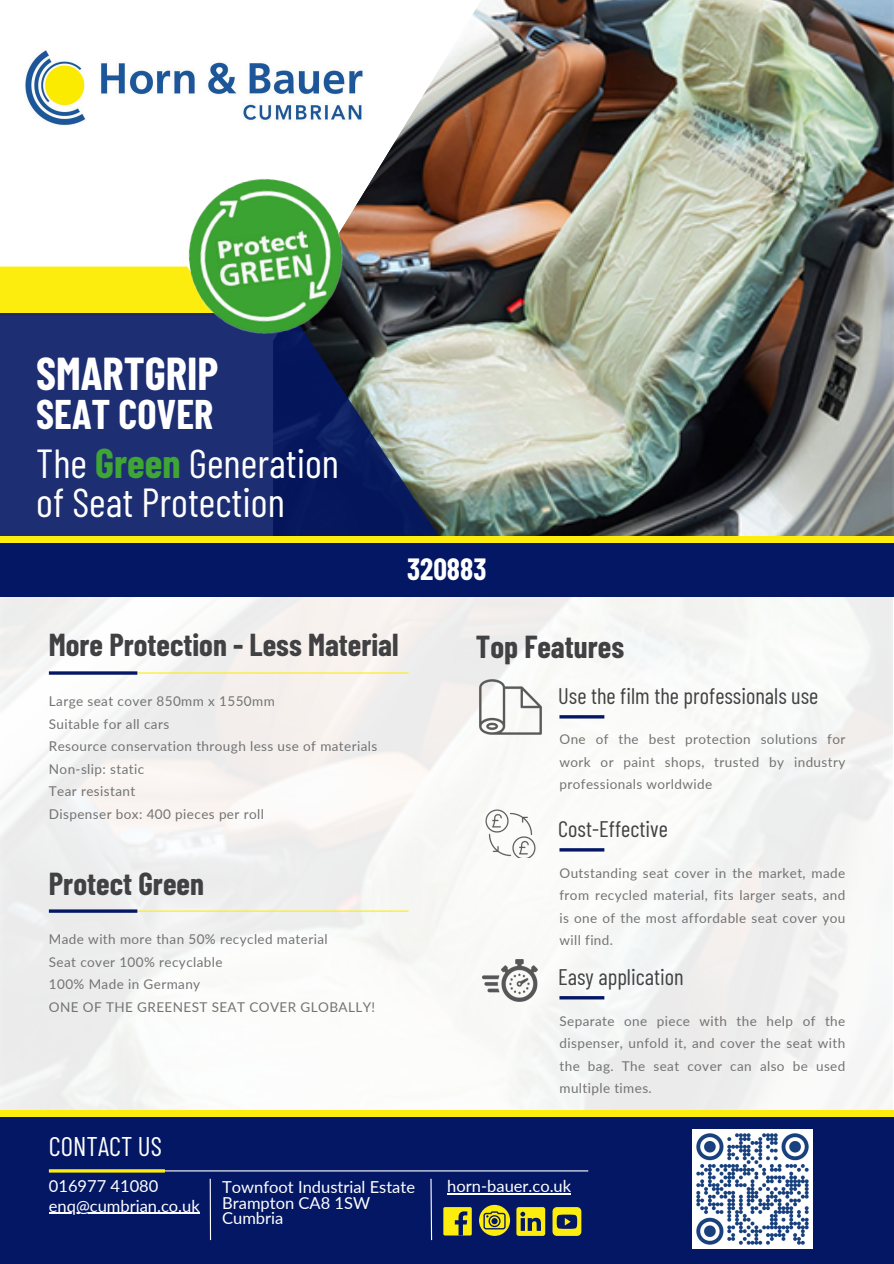
<style>
.page{position:relative;width:894px;height:1264px;background:#fff}
.page>*{position:absolute;margin:0;border:0;box-sizing:border-box;transform-origin:0 0}
.t1{font:700 45px "Barlow Condensed";color:#fff}
.t2{font:40.5px/39.3px "Barlow Condensed";color:#fff}
.t3{font:700 40.5px "Barlow Condensed";color:#fff}
.t4{font:700 31.05px "Barlow Condensed";color:#414042}
.t5{font:700 30px "Barlow Condensed";color:#fff}
.t6{font:27px "Barlow Condensed";color:#fff}
.t7{font:22.5px "Barlow Condensed";color:#414042}
.t8{font:16.5px/15.8px "Lato";color:#fff}
.t9{font:13.5px/22.5px "Lato";letter-spacing:.03em;color:#737373;text-align:justify}
.s1{font-weight:700;color:#3fa535}
</style>
<div class="page">
<img style="left:572px;top:0;width:321px;height:536px">
<img style="left:1px;top:597px;width:891px;height:512px">
<img style="left:360px;top:0;width:212px;height:536px">
<div style="left:0;top:266px;width:170px;height:47px;background:#fded0f"></div>
<div style="left:0;top:542px;width:893px;height:55px;background:#041764"></div>
<svg style="left:0;top:313px;width:447px;height:223px;background:#2d3d74"></svg>
<div style="left:0;top:1113px;width:893px;height:150px;background:#041764"></div>
<div style="left:0;top:1109px;width:893px;height:7px;background:#fded0f"></div>
<hr style="left:51px;top:672px;width:357px;height:1px;background:#fded0f">
<hr style="left:51px;top:910px;width:357px;height:1px;background:#fded0f">
<hr style="left:49px;top:671px;width:88px;height:3px;background:#041764">
<hr style="left:49px;top:909px;width:88px;height:3px;background:#041764">
<hr style="left:559px;top:715px;width:45px;height:3px;background:#041764">
<img style="left:482px;top:959px;width:56px;height:42px">
<hr style="left:559px;top:848px;width:45px;height:3px;background:#041764">
<hr style="left:559px;top:996px;width:45px;height:3px;background:#041764">
<hr style="left:51px;top:1170px;width:537px;height:1px;background:#fff">
<hr style="left:49px;top:1169px;width:116px;height:3px;background:#fded0f">
<hr style="left:49px;top:1212px;width:151px;height:1px;background:#fff">
<hr style="left:210px;top:1178px;width:1px;height:61px;background:#fff">
<svg style="left:430px;top:1178px;width:2px;height:63px"></svg>
<img style="left:25px;top:39px;width:353px;height:95px">
<div style="left:0;top:536px;width:893px;height:7px;background:#fded0f"></div>
<img style="left:170px;top:178px;width:190px;height:172px">
<img style="left:182px;top:212px;width:165px;height:93px">
<img style="left:476px;top:679px;width:68px;height:58px">
<svg style="left:516px;top:1207px;width:29px;height:28px"></svg>
<div style="left:552px;top:1207px;width:29px;height:28px;background:#fded0f;border-radius:4px"></div>
<svg style="left:556px;top:1214px;width:21px;height:14px"></svg>
<img style="left:692px;top:1129px;width:120px;height:119px">
<img style="left:483px;top:807px;width:54px;height:50px">
<svg style="left:479px;top:1204px;width:31px;height:31px"></svg>
<div style="left:443px;top:1207px;width:28px;height:28px;background:#fded0f;border-radius:2px"></div>
<svg style="left:454px;top:1211px;width:13px;height:24px"></svg>
<hr style="left:447px;top:1193px;width:124px;height:1px;background:#fff">
<p class="t1" style="left:36px;top:345px;width:184px">SMARTGRIP</p>
<p class="t3" style="left:36px;top:389px;width:178px">SEAT COVER</p>
<h2 class="t2" style="left:36px;top:442px;width:304px">The <span class="s1">Green</span> Generation of Seat Protection</h2>
<p class="t5" style="left:407px;top:550px;width:81px">320883</p>
<p class="t4" style="left:49px;top:625px;width:351px">More Protection - Less Material</p>
<p class="t9" style="left:49px;top:689px;width:227px">Large seat cover 850mm x 1550mm</p>
<p class="t9" style="left:49px;top:712px;width:122px">Suitable for all cars</p>
<p class="t9" style="left:49px;top:734px;width:330px">Resource conservation through less use of materials</p>
<p class="t9" style="left:49px;top:757px;width:97px">Non-slip: static</p>
<p class="t9" style="left:49px;top:779px;width:88px">Tear resistant</p>
<p class="t9" style="left:49px;top:802px;width:216px">Dispenser box: 400 pieces per roll</p>
<h3 class="t4" style="left:49px;top:863px;width:157px">Protect Green</h3>
<p class="t9" style="left:49px;top:927px;width:280px">Made with more than 50% recycled material</p>
<p class="t9" style="left:49px;top:950px;width:175px">Seat cover 100% recyclable</p>
<h3 class="t9" style="left:49px;top:972px;width:153px">100% Made in Germany</h3>
<p class="t9" style="left:49px;top:995px;width:328px">ONE OF THE GREENEST SEAT COVER GLOBALLY!</p>
<h5 class="t6" style="left:49px;top:1128px;width:115px">CONTACT US</h5>
<p class="t4" style="left:476px;top:626px;width:150px">Top Features</p>
<p class="t7" style="left:558px;top:681px;width:261px">Use the film the professionals use</p>
<h3 class="t9" style="left:559px;top:728px;width:287px">One of the best protection solutions for work or paint shops, trusted by industry professionals worldwide</h3>
<p class="t7" style="left:558px;top:814px;width:111px">Cost-Effective</p>
<p class="t9" style="left:559px;top:861px;width:287px">Outstanding seat cover in the market, made from recycled material, fits larger seats, and is one of the most affordable seat cover you will find.</p>
<p class="t7" style="left:558px;top:962px;width:127px">Easy application</p>
<p class="t9" style="left:559px;top:1009px;width:287px">Separate one piece with the help of the dispenser, unfold it, and cover the seat with the bag. The seat cover can also be used multiple times.</p>
<p class="t8" style="left:49px;top:1178px;width:111px">016977 41080</p>
<h1 class="t8" style="left:49px;top:1197px;width:152px">enq@cumbrian.co.uk</h1>
<h3 class="t8" style="left:222px;top:1178px;width:194px">Townfoot Industrial Estate<br>Brampton CA8 1SW<br>Cumbria</h3>
<p class="t8" style="left:447px;top:1178px;width:125px">horn-bauer.co.uk</p>
</div>
